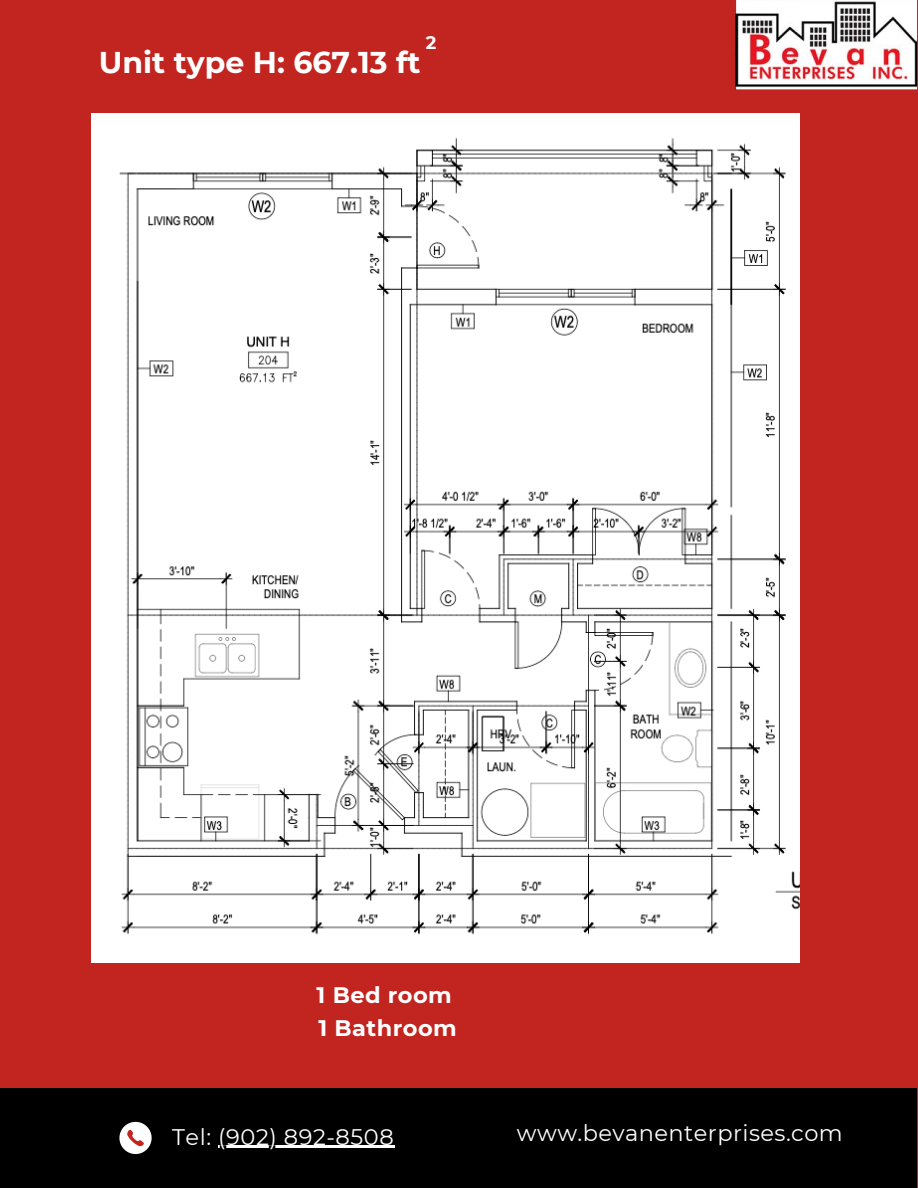
<style>
.page{position:relative;width:918px;height:1188px;background:#c22520}
.page>*{position:absolute;margin:0;border:0;box-sizing:border-box;transform-origin:0 0}
.t1{font:700 30px "Montserrat";color:#fff}
.t2{font:22.5px "Montserrat";letter-spacing:.02em;color:#fff}
.t3{font:700 22.5px/32.7px "Montserrat";letter-spacing:.02em;color:#fff}
.t4{font:700 18px "Montserrat";color:#fff}
</style>
<div class="page">
<div style="left:0;top:1088px;width:917px;height:100px;background:#000"></div>
<hr style="left:218px;top:1146px;width:176px;height:2px;background:#fff">
<svg style="left:119px;top:1122px;width:33px;height:32px"></svg>
<img style="left:735px;top:0;width:182px;height:90px">
<img style="left:92px;top:113px;width:707px;height:849px">
<p class="t4" style="left:426px;top:32px;width:12px">2</p>
<p class="t1" style="left:99px;top:44px;width:323px">Unit type H: 667.13 ft</p>
<p class="t3" style="left:317px;top:979px;width:142px">1 Bed room<br>1 Bathroom</p>
<h1 class="t2" style="left:172px;top:1123px;width:223px">Tel: (902) 892-8508</h1>
<h2 class="t2" style="left:517px;top:1119px;width:327px">www.bevanenterprises.com</h2>
</div>
